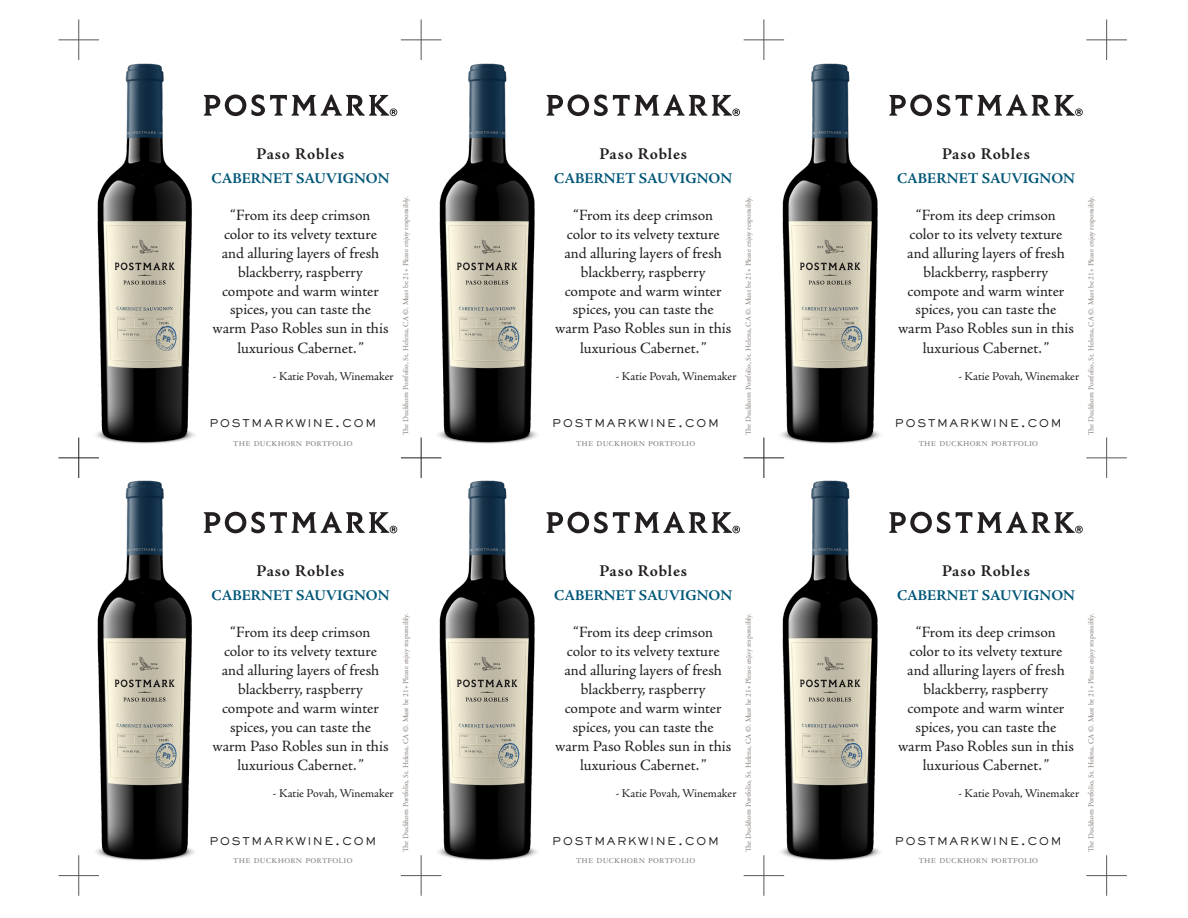
<style>
.page{position:relative;width:1188px;height:918px;background:#fff}
.page>*{position:absolute;margin:0;border:0;box-sizing:border-box;transform-origin:0 0}
.t1{font:700 16.5px "Adobe Jenson Pro";letter-spacing:.045em;color:#231f20}
.t2{font:15.75px/19px "Adobe Jenson Pro";letter-spacing:-.005em;color:#231f20;text-align:center}
.t3{font:700 15px "Adobe Jenson Pro";color:#005677}
.t4{font:12px "Adobe Jenson Pro";letter-spacing:-.005em;color:#231f20}
.t5{font:10.95px "Garamond 3 LT Std";letter-spacing:.025em;color:#808285;scale:.96 1}
.t6{font:500 10.5px "Sackers Gothic Std";letter-spacing:.145em;color:#231f20}
.t7{font:7.5px "Adobe Garamond Pro";color:#7e7772}
.s1{font-size:15px}
</style>
<div class="page">
<img style="left:96px;top:63px;width:108px;height:381px">
<svg style="left:204px;top:94px;width:193px;height:22px"></svg>
<img style="left:438px;top:63px;width:109px;height:381px">
<svg style="left:547px;top:94px;width:193px;height:22px"></svg>
<img style="left:781px;top:63px;width:99px;height:381px">
<svg style="left:889px;top:94px;width:61px;height:22px"></svg>
<svg style="left:956px;top:95px;width:127px;height:21px"></svg>
<img style="left:96px;top:480px;width:108px;height:381px">
<svg style="left:204px;top:512px;width:193px;height:21px"></svg>
<img style="left:438px;top:480px;width:109px;height:381px">
<svg style="left:547px;top:512px;width:193px;height:21px"></svg>
<img style="left:781px;top:480px;width:99px;height:381px">
<svg style="left:889px;top:512px;width:61px;height:21px"></svg>
<svg style="left:956px;top:512px;width:127px;height:21px"></svg>
<hr style="left:78px;top:20px;width:1px;height:40px;background:#57585a">
<hr style="left:58px;top:40px;width:41px;height:1px;background:#57585a">
<hr style="left:421px;top:20px;width:1px;height:40px;background:#57585a">
<hr style="left:401px;top:40px;width:40px;height:1px;background:#57585a">
<hr style="left:764px;top:20px;width:1px;height:40px;background:#57585a">
<hr style="left:744px;top:40px;width:40px;height:1px;background:#57585a">
<hr style="left:1106px;top:20px;width:1px;height:40px;background:#57585a">
<hr style="left:1086px;top:40px;width:41px;height:1px;background:#57585a">
<hr style="left:78px;top:438px;width:1px;height:40px;background:#231f20">
<hr style="left:58px;top:458px;width:41px;height:1px;background:#231f20">
<hr style="left:421px;top:438px;width:1px;height:40px;background:#231f20">
<hr style="left:401px;top:458px;width:40px;height:1px;background:#231f20">
<hr style="left:764px;top:438px;width:1px;height:40px;background:#231f20">
<hr style="left:744px;top:458px;width:40px;height:1px;background:#231f20">
<hr style="left:1106px;top:438px;width:1px;height:40px;background:#57585a">
<hr style="left:1086px;top:458px;width:41px;height:1px;background:#57585a">
<hr style="left:421px;top:855px;width:1px;height:41px;background:#57585a">
<hr style="left:401px;top:875px;width:40px;height:1px;background:#57585a">
<hr style="left:764px;top:855px;width:1px;height:41px;background:#57585a">
<hr style="left:744px;top:875px;width:40px;height:1px;background:#57585a">
<hr style="left:1106px;top:855px;width:1px;height:41px;background:#57585a">
<hr style="left:1086px;top:875px;width:41px;height:1px;background:#57585a">
<hr style="left:78px;top:855px;width:1px;height:41px;background:#57585a">
<hr style="left:58px;top:875px;width:41px;height:1px;background:#57585a">
<p class="t1" style="left:257px;top:144px;width:89px">Paso Robles</p>
<p class="t3" style="left:212px;top:170px;width:179px">CABERNET SAUVIGNON</p>
<p class="t2" style="left:213px;top:206px;width:178px">“From its deep crimson<br>color to its velvety texture and alluring layers of fresh blackberry, raspberry compote and warm winter spices, you can taste the warm Paso Robles sun in this luxurious Cabernet. ”</p>
<p class="t4" style="left:273px;top:370px;width:123px">- Katie Povah, Winemaker</p>
<p class="t6" style="left:209px;top:416px;width:168px">POSTMARKWINE<span class="s1">.</span>COM</p>
<p class="t5" style="left:233px;top:437px;width:126px">the duckhorn portfolio</p>
<p class="t7" style="left:401px;top:427px;width:232px;rotate:-90deg">e Duckhorn Portfolio, St. Helena, CA ©. Must be 21+ Please enjoy responsibly.</p>
<p class="t1" style="left:599px;top:144px;width:89px">Paso Robles</p>
<p class="t3" style="left:554px;top:170px;width:179px">CABERNET SAUVIGNON</p>
<p class="t2" style="left:555px;top:206px;width:178px">“From its deep crimson<br>color to its velvety texture and alluring layers of fresh blackberry, raspberry compote and warm winter spices, you can taste the warm Paso Robles sun in this luxurious Cabernet. ”</p>
<p class="t4" style="left:615px;top:370px;width:123px">- Katie Povah, Winemaker</p>
<p class="t6" style="left:552px;top:416px;width:168px">POSTMARKWINE<span class="s1">.</span>COM</p>
<p class="t5" style="left:576px;top:437px;width:126px">the duckhorn portfolio</p>
<p class="t7" style="left:744px;top:427px;width:232px;rotate:-90deg">e Duckhorn Portfolio, St. Helena, CA ©. Must be 21+ Please enjoy responsibly.</p>
<p class="t1" style="left:942px;top:144px;width:89px">Paso Robles</p>
<p class="t3" style="left:897px;top:170px;width:179px">CABERNET SAUVIGNON</p>
<p class="t2" style="left:898px;top:206px;width:178px">“From its deep crimson<br>color to its velvety texture and alluring layers of fresh blackberry, raspberry compote and warm winter spices, you can taste the warm Paso Robles sun in this luxurious Cabernet. ”</p>
<p class="t4" style="left:958px;top:370px;width:123px">- Katie Povah, Winemaker</p>
<p class="t6" style="left:895px;top:416px;width:168px">POSTMARKWINE<span class="s1">.</span>COM</p>
<p class="t5" style="left:919px;top:437px;width:126px">the duckhorn portfolio</p>
<p class="t7" style="left:1087px;top:427px;width:232px;rotate:-90deg">e Duckhorn Portfolio, St. Helena, CA ©. Must be 21+ Please enjoy responsibly.</p>
<p class="t1" style="left:257px;top:562px;width:89px">Paso Robles</p>
<p class="t3" style="left:212px;top:587px;width:179px">CABERNET SAUVIGNON</p>
<p class="t2" style="left:213px;top:623px;width:178px">“From its deep crimson<br>color to its velvety texture and alluring layers of fresh blackberry, raspberry compote and warm winter spices, you can taste the warm Paso Robles sun in this luxurious Cabernet. ”</p>
<p class="t4" style="left:273px;top:787px;width:123px">- Katie Povah, Winemaker</p>
<p class="t6" style="left:209px;top:834px;width:168px">POSTMARKWINE<span class="s1">.</span>COM</p>
<p class="t5" style="left:233px;top:854px;width:126px">the duckhorn portfolio</p>
<p class="t7" style="left:401px;top:844px;width:232px;rotate:-90deg">e Duckhorn Portfolio, St. Helena, CA ©. Must be 21+ Please enjoy responsibly.</p>
<p class="t1" style="left:599px;top:562px;width:89px">Paso Robles</p>
<p class="t3" style="left:554px;top:587px;width:179px">CABERNET SAUVIGNON</p>
<p class="t2" style="left:555px;top:623px;width:178px">“From its deep crimson<br>color to its velvety texture and alluring layers of fresh blackberry, raspberry compote and warm winter spices, you can taste the warm Paso Robles sun in this luxurious Cabernet. ”</p>
<p class="t4" style="left:615px;top:787px;width:123px">- Katie Povah, Winemaker</p>
<p class="t6" style="left:552px;top:834px;width:168px">POSTMARKWINE<span class="s1">.</span>COM</p>
<p class="t5" style="left:576px;top:854px;width:126px">the duckhorn portfolio</p>
<p class="t7" style="left:744px;top:844px;width:232px;rotate:-90deg">e Duckhorn Portfolio, St. Helena, CA ©. Must be 21+ Please enjoy responsibly.</p>
<p class="t1" style="left:942px;top:562px;width:89px">Paso Robles</p>
<p class="t3" style="left:897px;top:587px;width:179px">CABERNET SAUVIGNON</p>
<p class="t2" style="left:898px;top:623px;width:178px">“From its deep crimson<br>color to its velvety texture and alluring layers of fresh blackberry, raspberry compote and warm winter spices, you can taste the warm Paso Robles sun in this luxurious Cabernet. ”</p>
<p class="t4" style="left:958px;top:787px;width:123px">- Katie Povah, Winemaker</p>
<p class="t6" style="left:895px;top:834px;width:168px">POSTMARKWINE<span class="s1">.</span>COM</p>
<p class="t5" style="left:919px;top:854px;width:126px">the duckhorn portfolio</p>
<p class="t7" style="left:1087px;top:844px;width:232px;rotate:-90deg">e Duckhorn Portfolio, St. Helena, CA ©. Must be 21+ Please enjoy responsibly.</p>
</div>
